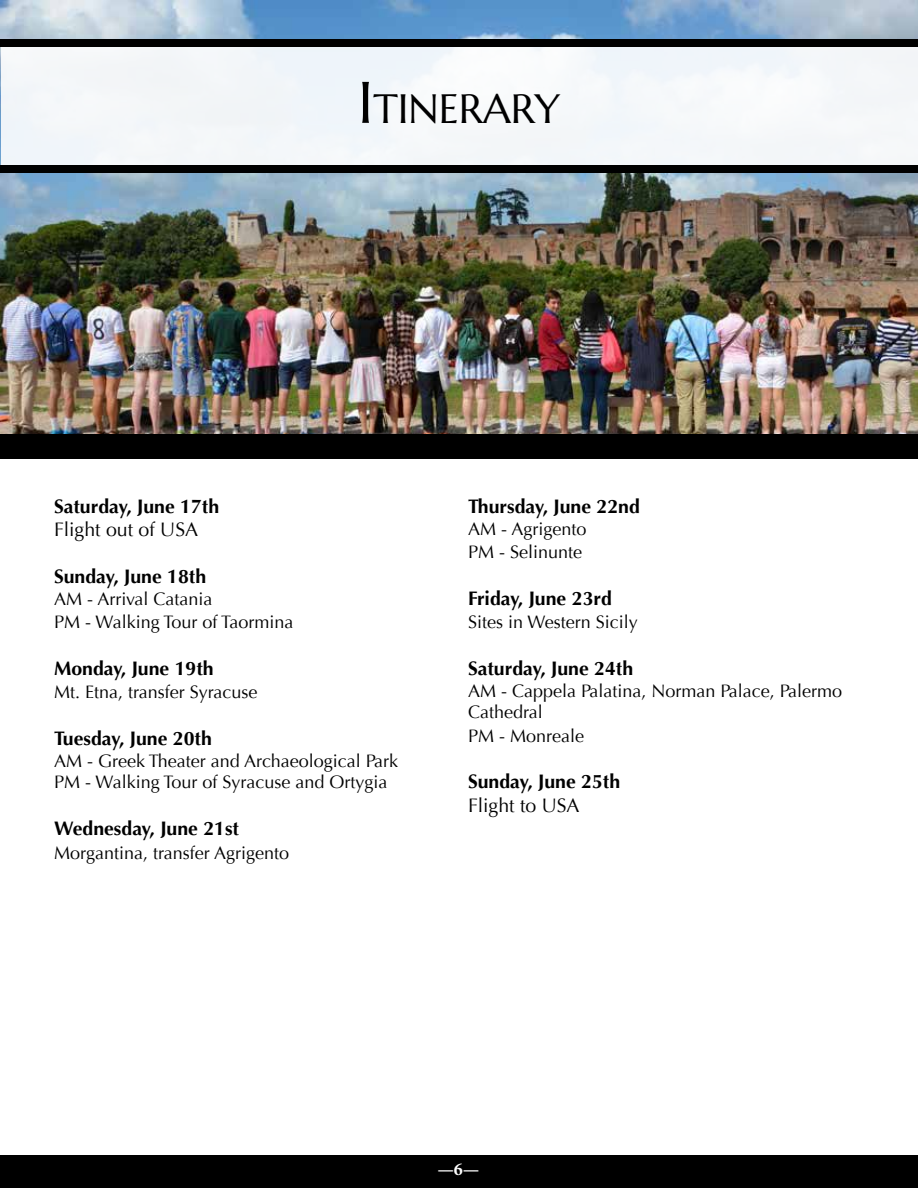
<style>
.page{position:relative;width:918px;height:1188px;background:#fff}
.page>*{position:absolute;margin:0;border:0;box-sizing:border-box;transform-origin:0 0}
.t1{font:40.95px "Marcellus SC";color:#000}
.t2{font:700 19.5px "Optima";color:#000}
.t3{font:19.5px "Optima";color:#000}
.t4{font:18px/23.4px "Optima";color:#000}
.t5{font:700 18px "Minion Pro";color:#fff}
.s1{font-size:58.5px}
</style>
<div class="page">
<div style="left:0;top:0;width:918px;height:459px;background:#000"></div>
<div style="left:0;top:1156px;width:918px;height:32px;background:#000"></div>
<img style="left:0;top:1px;width:918px;height:433px">
<div style="left:1px;top:44px;width:917px;height:121px;background:#f4f7fa"></div>
<div style="left:0;top:39px;width:918px;height:7px;background:#000"></div>
<div style="left:0;top:166px;width:918px;height:7px;background:#000"></div>
<h1 class="t1" style="left:358px;top:83px;width:204px"><span class="s1">I</span>TINERARY</h1>
<p class="t2" style="left:54px;top:495px;width:167px">Saturday, June 17th</p>
<p class="t3" style="left:54px;top:518px;width:146px">Flight out of USA</p>
<p class="t2" style="left:54px;top:565px;width:154px">Sunday, June 18th</p>
<p class="t4" style="left:54px;top:587px;width:241px">AM - Arrival Catania<br>PM - Walking Tour of Taormina</p>
<p class="t2" style="left:54px;top:657px;width:161px">Monday, June 19th</p>
<p class="t4" style="left:54px;top:681px;width:205px">Mt. Etna, transfer Syracuse</p>
<p class="t2" style="left:54px;top:727px;width:159px">Tuesday, June 20th</p>
<p class="t4" style="left:54px;top:750px;width:346px;line-height:21.6px">AM - Greek Theater and Archaeological Park<br>PM - Walking Tour of Syracuse and Ortygia</p>
<p class="t2" style="left:54px;top:817px;width:187px">Wednesday, June 21st</p>
<p class="t4" style="left:54px;top:841px;width:237px">Morgantina, transfer Agrigento</p>
<p class="t2" style="left:468px;top:495px;width:173px">Thursday, June 22nd</p>
<p class="t4" style="left:468px;top:517px;width:120px">AM - Agrigento<br>PM - Selinunte</p>
<p class="t2" style="left:468px;top:587px;width:145px">Friday, June 23rd</p>
<p class="t4" style="left:468px;top:611px;width:171px">Sites in Western Sicily</p>
<p class="t2" style="left:468px;top:657px;width:167px">Saturday, June 24th</p>
<p class="t4" style="left:468px;top:680px;width:376px;line-height:21.6px">AM - Cappela Palatina, Norman Palace, Palermo<br>Cathedral</p>
<p class="t4" style="left:468px;top:724px;width:118px">PM - Monreale</p>
<p class="t2" style="left:468px;top:770px;width:154px">Sunday, June 25th</p>
<p class="t3" style="left:468px;top:794px;width:113px">Flight to USA</p>
<p class="t5" style="left:437px;top:1156px;width:44px">—6—</p>
</div>
